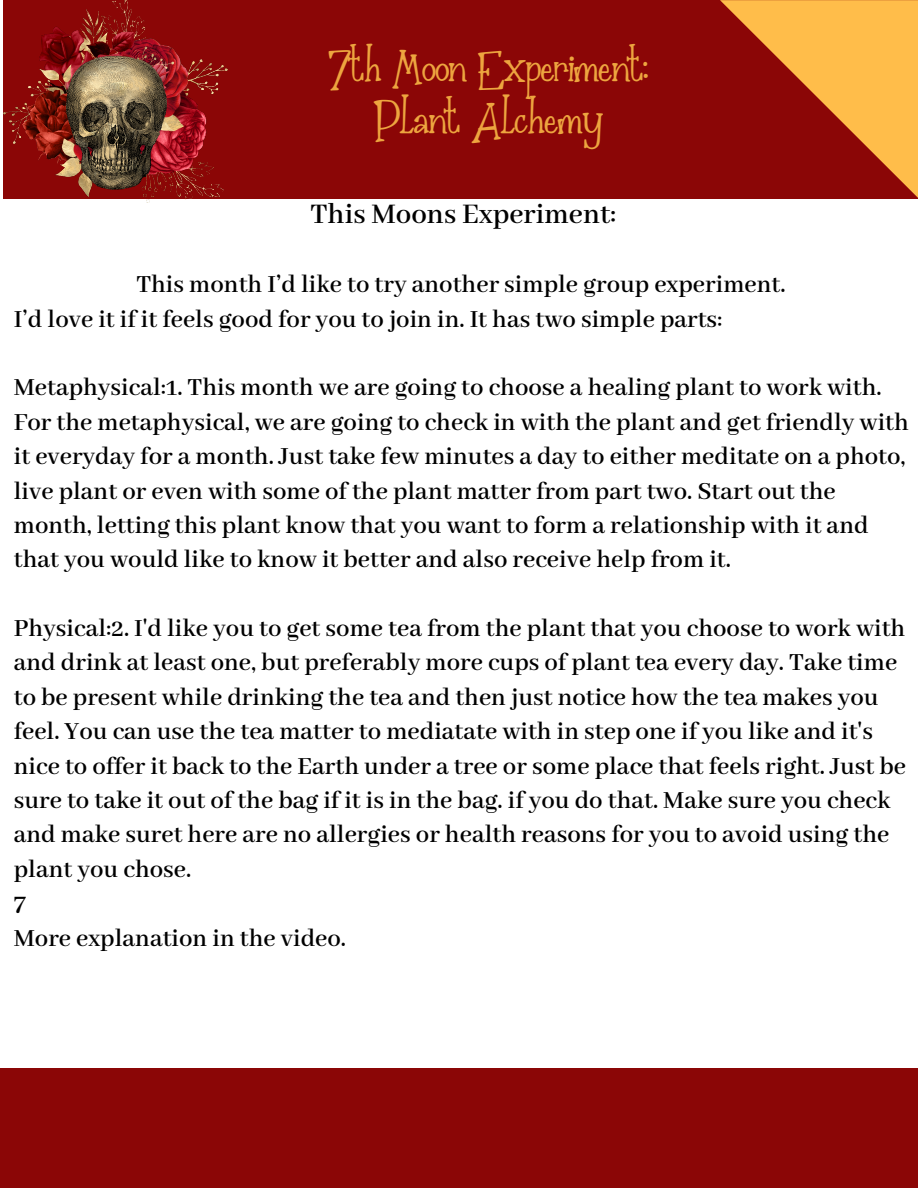
<style>
.page{position:relative;width:918px;height:1188px;background:#fff}
.page>*{position:absolute;margin:0;border:0;box-sizing:border-box;transform-origin:0 0}
.t1{font:37.35px/51.8px "The Nightmare";color:#eda53f;text-align:center}
.t2{font:600 30.9px "Abhaya Libre";color:#000}
.t3{font:600 26.7px/34.3px "Abhaya Libre";color:#000}
</style>
<div class="page">
<div style="left:0;top:1069px;width:918px;height:119px;background:#8b0606"></div>
<div style="left:4px;top:1px;width:914px;height:198px;background:#8b0606"></div>
<svg style="left:720px;top:0;width:198px;height:198px"></svg>
<img style="left:3px;top:0;width:224px;height:202px">
<h1 class="t1" style="left:329px;top:42px;width:320px">7th Moon Experiment:<br>Plant Alchemy</h1>
<p class="t2" style="left:311px;top:198px;width:307px">This Moons Experiment:</p>
<p class="t3" style="left:14px;top:268px;width:773px;text-indent:123px">This month I’d like to try another simple group experiment.<br>I’d love it if it feels good for you to join in. It has two simple parts:</p>
<p class="t3" style="left:14px;top:372px;width:897px">Metaphysical:1. This month we are going to choose a healing plant to work with.<br>For the metaphysical, we are going to check in with the plant and get friendly with it everyday for a month. Just take few minutes a day to either meditate on a photo, live plant or even with some of the plant matter from part two. Start out the month, letting this plant know that you want to form a relationship with it and that you would like to know it better and also receive help from it.</p>
<p class="t3" style="left:14px;top:612px;width:894px">Physical:2. I'd like you to get some tea from the plant that you choose to work with and drink at least one, but preferably more cups of plant tea every day. Take time to be present while drinking the tea and then just notice how the tea makes you feel. You can use the tea matter to mediatate with in step one if you like and it's nice to offer it back to the Earth under a tree or some place that feels right. Just be sure to take it out of the bag if it is in the bag. if you do that. Make sure you check and make suret here are no allergies or health reasons for you to avoid using the plant you chose.<br>7<br>More explanation in the video.</p>
</div>
